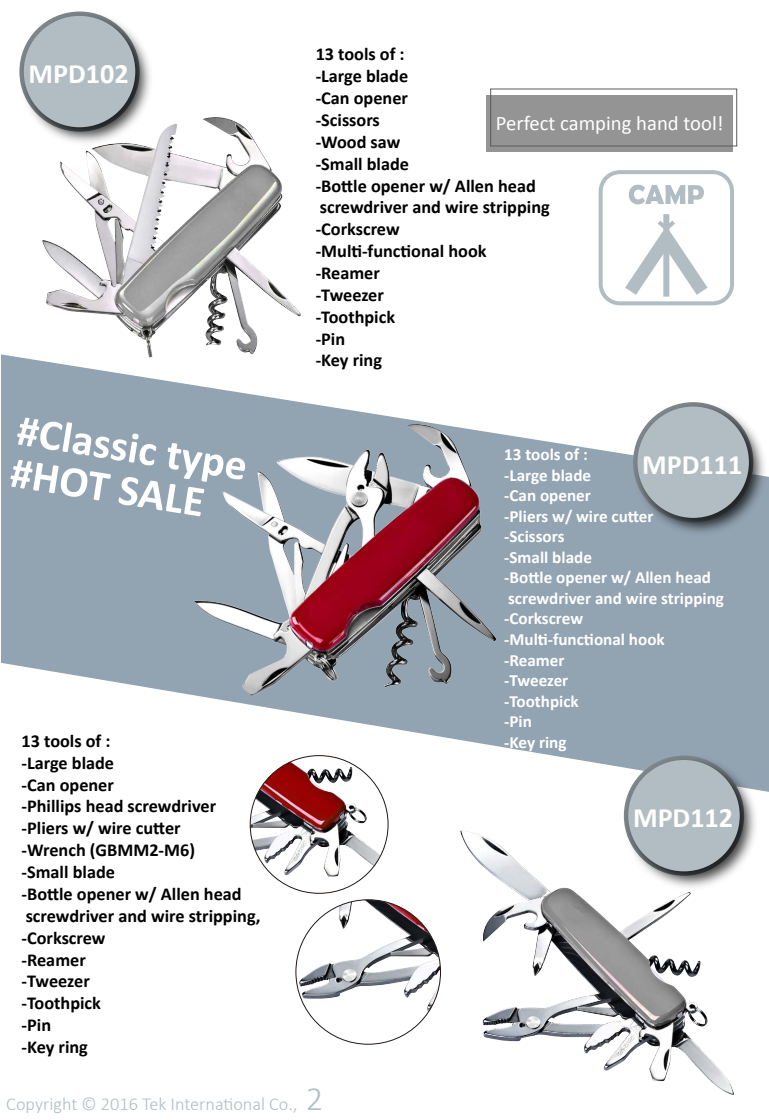
<style>
.page{position:relative;width:769px;height:1120px;background:#fff}
.page>*{position:absolute;margin:0;border:0;box-sizing:border-box;transform-origin:0 0}
.t1{font:700 28.1px "Calibri";color:#fff}
.t2{font:20.7px "Calibri";color:#fff}
.t3{font:300 18.3px "Calibri";color:#b1bdc3}
.t4{font:700 18.2px/21.9px "Calibri";color:#000}
.t5{font:700 17.1px/20.5px "Calibri";color:#fff}
.s1{font-size:34.6px}
</style>
<div class="page">
<svg style="left:1px;top:354px;width:767px;height:438px;fill:#92a3b2"></svg>
<img style="left:19px;top:11px;width:132px;height:115px">
<div style="left:24px;top:16px;width:111px;height:111px;background:#b1bdc3;border-radius:50%"></div>
<img style="left:629px;top:398px;width:139px;height:143px">
<div style="left:637px;top:407px;width:111px;height:111px;background:#b1bdc3;border-radius:50%"></div>
<img style="left:619px;top:752px;width:142px;height:121px">
<div style="left:628px;top:760px;width:111px;height:111px;background:#b1bdc3;border-radius:50%"></div>
<svg style="left:11px;top:418px;width:234px;height:98px"></svg>
<img style="left:194px;top:424px;width:302px;height:272px">
<div style="left:486px;top:95px;width:245px;height:57px;background:#949495"></div>
<div style="left:490px;top:88px;width:246px;height:58px;border:1px solid #5b5b5d"></div>
<img style="left:296px;top:900px;width:144px;height:144px;border-radius:72px">
<img style="left:250px;top:756px;width:138px;height:137px;border-radius:69px">
<svg style="left:628px;top:185px;width:75px;height:19px"></svg>
<svg style="left:612px;top:214px;width:107px;height:92px"></svg>
<div style="left:598px;top:170px;width:135px;height:135px;border:4px solid #b1bdc3;border-radius:19px"></div>
<img style="left:43px;top:117px;width:257px;height:241px">
<img style="left:460px;top:830px;width:272px;height:265px">
<p class="t1" style="left:29px;top:56px;width:102px">MPD102</p>
<p class="t4" style="left:22px;top:730px;width:240px">13 tools of :<br>-Large blade<br>-Can opener<br>-Phillips head screwdriver -Pliers w/ wire cutter<br>-Wrench (GBMM2-M6)<br>-Small blade<br>-Bottle opener w/ Allen head screwdriver and wire stripping, -Corkscrew<br>-Reamer<br>-Tweezer<br>-Toothpick<br>-Pin<br>-Key ring</p>
<p class="t4" style="left:315px;top:43px;width:235px">13 tools of :<br>-Large blade<br>-Can opener<br>-Scissors<br>-Wood saw<br>-Small blade<br>-Bottle opener w/ Allen head screwdriver and wire stripping -Corkscrew<br>-Multi-functional hook -Reamer<br>-Tweezer<br>-Toothpick<br>-Pin<br>-Key ring</p>
<p class="t2" style="left:495px;top:110px;width:229px">Perfect camping hand tool!</p>
<p class="t5" style="left:504px;top:444px;width:221px">13 tools of :<br>-Large blade<br>-Can opener<br>-Pliers w/ wire cutter<br>-Scissors<br>-Small blade<br>-Bottle opener w/ Allen head screwdriver and wire stripping -Corkscrew<br>-Multi-functional hook -Reamer<br>-Tweezer<br>-Toothpick<br>-Pin<br>-Key ring</p>
<p class="t1" style="left:642px;top:447px;width:102px">MPD111</p>
<p class="t1" style="left:632px;top:800px;width:102px">MPD112</p>
<p class="t3" style="left:6px;top:1092px;width:318px">Copyright © 2016 Tek International Co., <span class="s1">2</span></p>
</div>
